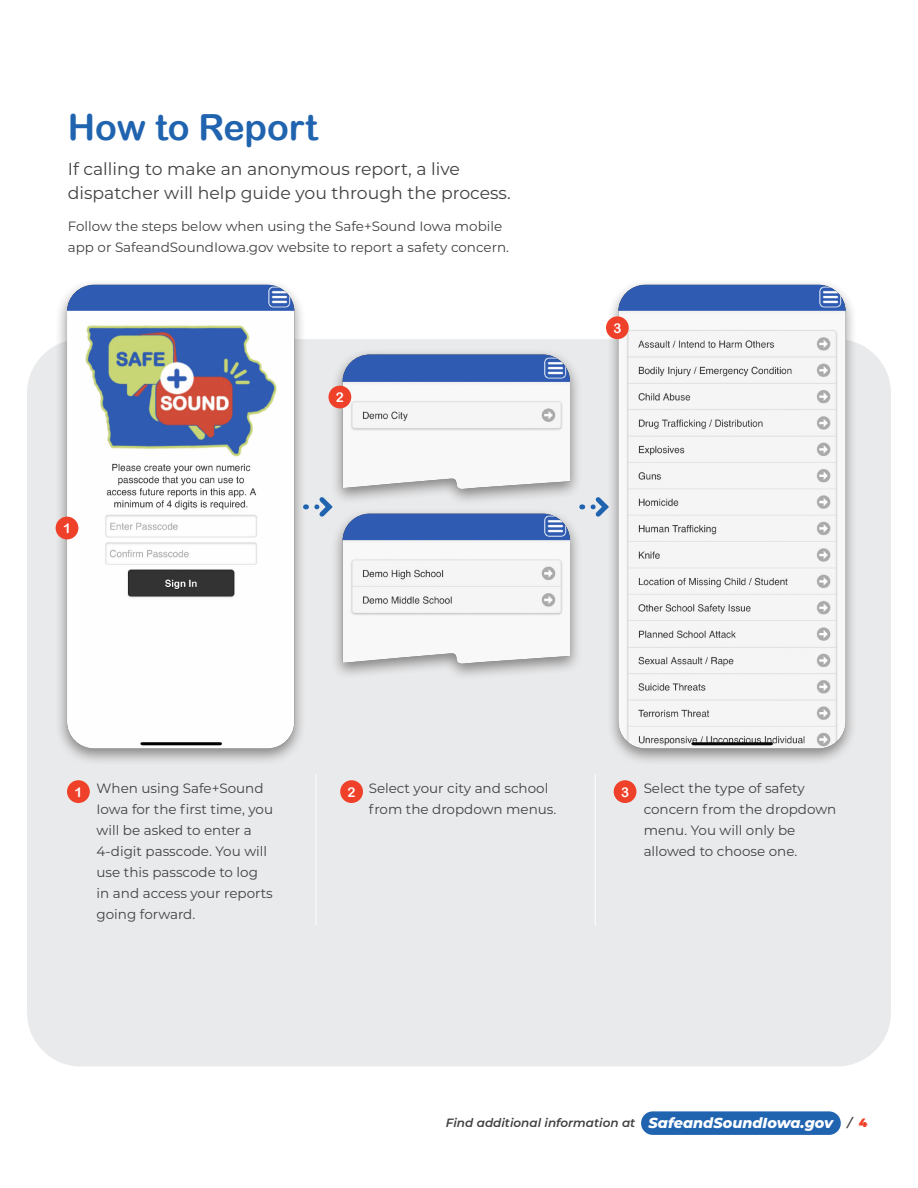
<style>
.page{position:relative;width:918px;height:1188px;background:#fff}
.page>*{position:absolute;margin:0;border:0;box-sizing:border-box;transform-origin:0 0}
.Headline{font:36px "Arial Rounded MT Bold";color:#2063af}
.Intro{font:17.25px/24px "Montserrat";color:#414142}
.Callout{font:italic 800 14.4px "Montserrat";color:#fff}
.Body{font:13.5px/21px "Montserrat";color:#414142}
.Headline-2{font:13.5px "Arial Rounded MT Bold";color:#fff}
.Callout-2{font:italic 600 12px "Montserrat";color:#414142}
.s1{font-weight:900;font-style:normal;color:#ef4129}
</style>
<div class="page">
<div style="left:27px;top:339px;width:864px;height:727px;background:#e9eaeb;border-radius:54px"></div>
<div style="left:55px;top:278px;width:251px;height:488px;background:#231f20;opacity:.5"></div>
<img style="left:67px;top:285px;width:227px;height:463px">
<div style="left:330px;top:348px;width:252px;height:158px;background:#231f20;opacity:.5"></div>
<img style="left:343px;top:355px;width:227px;height:135px">
<div style="left:641px;top:1111px;width:200px;height:24px;background:#2063af;border-radius:12px"></div>
<hr style="left:316px;top:774px;width:1px;height:151px;background:#fff">
<hr style="left:595px;top:774px;width:1px;height:151px;background:#fff">
<svg style="left:315px;top:493px;width:21px;height:24px"></svg>
<svg style="left:591px;top:497px;width:15px;height:20px"></svg>
<div style="left:330px;top:507px;width:252px;height:174px;background:#231f20;opacity:.5"></div>
<img style="left:343px;top:514px;width:227px;height:150px">
<div style="left:606px;top:278px;width:252px;height:488px;background:#231f20;opacity:.5"></div>
<img style="left:618px;top:285px;width:228px;height:463px">
<div style="left:67px;top:780px;width:23px;height:23px;background:#ef4129;border-radius:50%"></div>
<div style="left:56px;top:517px;width:22px;height:22px;background:#ef4129;border-radius:50%"></div>
<div style="left:340px;top:780px;width:23px;height:23px;background:#ef4129;border-radius:50%"></div>
<div style="left:328px;top:386px;width:23px;height:22px;background:#ef4129;border-radius:50%"></div>
<div style="left:614px;top:780px;width:22px;height:23px;background:#ef4129;border-radius:50%"></div>
<div style="left:606px;top:316px;width:23px;height:23px;background:#ef4129;border-radius:50%"></div>
<p class="Headline" style="left:68px;top:106px;width:251px">How to Report</p>
<p class="Intro" style="left:68px;top:156px;width:444px">If calling to make an anonymous report, a live dispatcher will help guide you through the process.</p>
<p class="Body" style="left:68px;top:215px;width:443px">Follow the steps below when using the Safe+Sound Iowa mobile app or SafeandSoundIowa.gov website to report a safety concern.</p>
<p class="Headline-2" style="left:63px;top:520px;width:10px">1</p>
<p class="Headline-2" style="left:336px;top:389px;width:10px">2</p>
<p class="Headline-2" style="left:613px;top:320px;width:10px">3</p>
<p class="Headline-2" style="left:75px;top:784px;width:10px">1</p>
<p class="Body" style="left:97px;top:778px;width:178px">When using Safe+Sound<br>Iowa for the first time, you will be asked to enter a<br>4-digit passcode. You will use this passcode to log in and access your reports going forward.</p>
<p class="Body" style="left:369px;top:778px;width:189px">Select your city and school from the dropdown menus.</p>
<p class="Body" style="left:644px;top:778px;width:194px">Select the type of safety concern from the dropdown menu. You will only be allowed to choose one.</p>
<p class="Headline-2" style="left:348px;top:784px;width:10px">2</p>
<p class="Headline-2" style="left:621px;top:784px;width:10px">3</p>
<p class="Callout-2" style="left:446px;top:1114px;width:191px">Find additional information at</p>
<p class="Callout" style="left:649px;top:1112px;width:186px">SafeandSoundIowa.gov</p>
<p class="Callout-2" style="left:847px;top:1114px;width:21px">/ <span class="s1">4</span></p>
</div>
